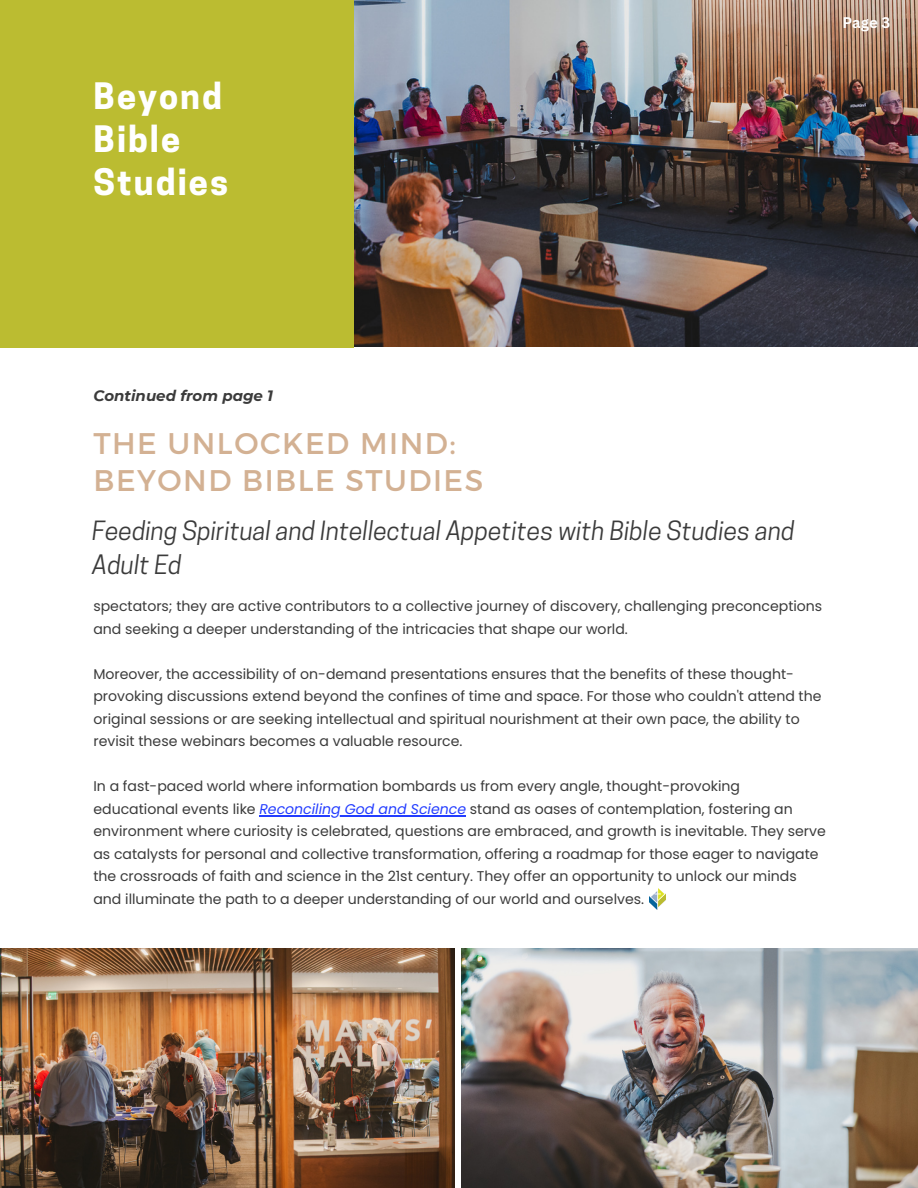
<style>
.page{position:relative;width:918px;height:1188px;background:#fff}
.page>*{position:absolute;margin:0;border:0;box-sizing:border-box;transform-origin:0 0}
.t1{font:700 34.2px/43.3px "Cooper Hewitt";letter-spacing:.06em;color:#fff}
.t2{font:29.85px/37.2px "Montserrat";letter-spacing:.05em;color:#d3b193}
.t3{font:italic 24.9px/33.9px "Cooper Hewitt";color:#3b3b3b}
.t4{font:italic 700 15px "Montserrat";color:#3b3b3b}
.t5{font:700 15px "Canva Sans";color:#fff}
.t6{font:14.1px/22.5px "Poppins";color:#3b3b3b}
.s1{font-style:italic;color:#233dff}
</style>
<div class="page">
<img style="left:353px;top:0;width:565px;height:347px">
<div style="left:0;top:0;width:353px;height:348px;background:#bbbc31"></div>
<img style="left:462px;top:948px;width:456px;height:240px">
<img style="left:0;top:948px;width:454px;height:240px">
<hr style="left:259px;top:815px;width:207px;height:1px;background:#233dff">
<img style="left:650px;top:888px;width:16px;height:21px">
<p class="t1" style="left:93px;top:78px;width:136px">Beyond<br>Bible<br>Studies</p>
<p class="t5" style="left:842px;top:12px;width:49px">Page 3</p>
<p class="t4" style="left:93px;top:387px;width:181px">Continued from page 1</p>
<p class="t2" style="left:93px;top:424px;width:391px">THE UNLOCKED MIND:<br>BEYOND BIBLE STUDIES</p>
<h1 class="t3" style="left:92px;top:517px;width:704px">Feeding Spiritual and Intellectual Appetites with Bible Studies and<br>Adult Ed</h1>
<h4 class="t6" style="left:93px;top:595px;width:730px">spectators; they are active contributors to a collective journey of discovery, challenging preconceptions and seeking a deeper understanding of the intricacies that shape our world.</h4>
<h4 class="t6" style="left:93px;top:663px;width:730px">Moreover, the accessibility of on-demand presentations ensures that the benefits of these thought&shy;provoking discussions extend beyond the confines of time and space. For those who couldn't attend the original sessions or are seeking intellectual and spiritual nourishment at their own pace, the ability to revisit these webinars becomes a valuable resource.</h4>
<h2 class="t6" style="left:93px;top:775px;width:701px">In a fast-paced world where information bombards us from every angle, thought-provoking educational events like <span class="s1">Reconciling God and Science</span> stand as oases of contemplation, fostering an</h2>
<h3 class="t6" style="left:93px;top:820px;width:734px">environment where curiosity is celebrated, questions are embraced, and growth is inevitable. They serve as catalysts for personal and collective transformation, offering a roadmap for those eager to navigate the crossroads of faith and science in the 21st century. They offer an opportunity to unlock our minds and illuminate the path to a deeper understanding of our world and ourselves.</h3>
</div>
